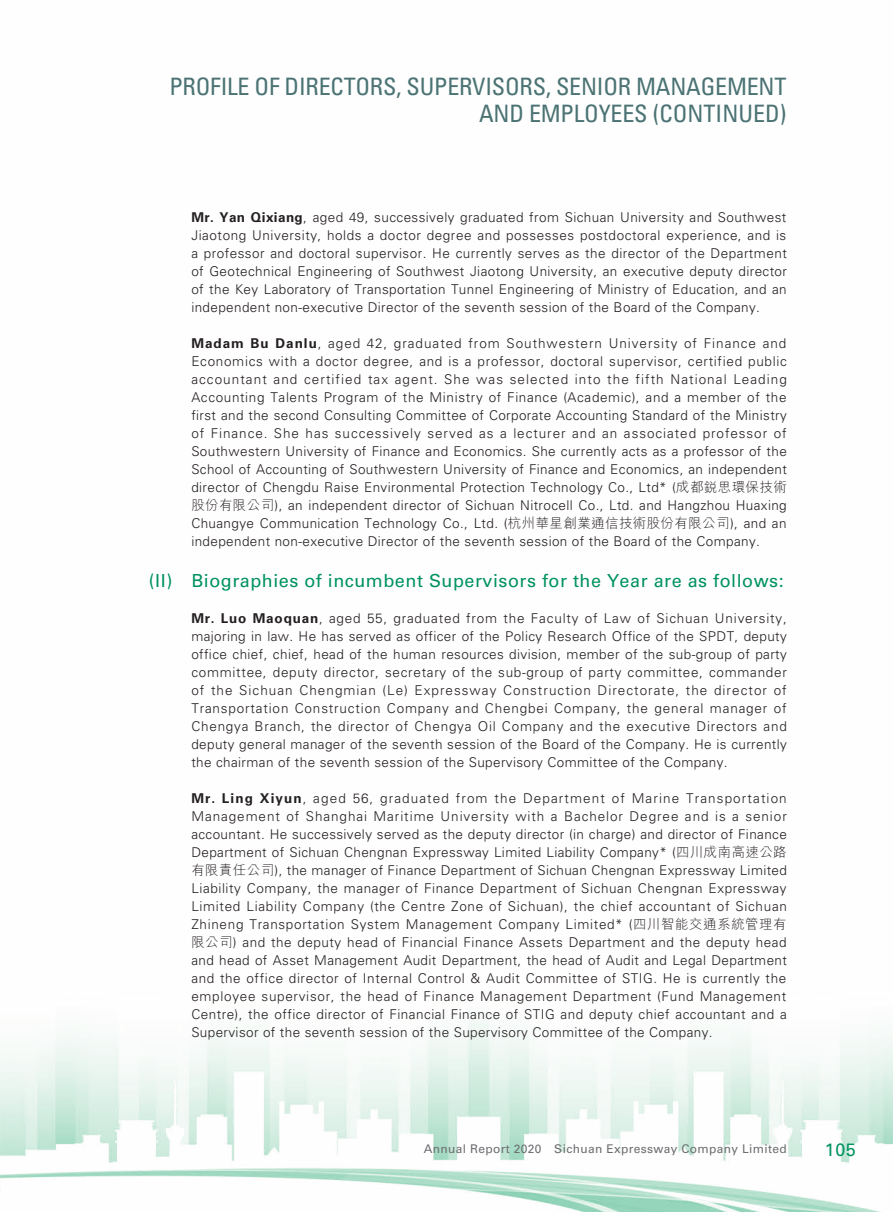
<style>
.page{position:relative;width:893px;height:1212px;background:#fff}
.page>*{position:absolute;margin:0;border:0;box-sizing:border-box;transform-origin:0 0}
.t1{font:condensed 24px/27px "Univers LT Std";letter-spacing:-.01em;color:#4b7373;text-align:right}
.t2{font:18px "Univers LT Std";letter-spacing:.03em;color:#00935f}
.t3{font:300 13.5px/18px "Univers LT Std";letter-spacing:.03em;color:#231f20;text-align:justify}
.t4{font:12px "Univers LT Std";letter-spacing:.03em;color:#6c6d70}
.s1{font-weight:700}
.s2{font-family:"M Hei HK"}
</style>
<div class="page">
<img style="left:0;top:1020px;width:893px;height:192px">
<h1 class="t1" style="left:169px;top:73px;width:619px">PROFILE OF DIRECTORS, SUPERVISORS, SENIOR MANAGEMENT<br>AND EMPLOYEES (CONTINUED)</h1>
<p class="t3" style="left:191px;top:209px;width:597px"><span class="s1">Mr. Yan Qixiang</span>, aged 49, successively graduated from Sichuan University and Southwest Jiaotong University, holds a doctor degree and possesses postdoctoral experience, and is a professor and doctoral supervisor. He currently serves as the director of the Department of Geotechnical Engineering of Southwest Jiaotong University, an executive deputy director of the Key Laboratory of Transportation Tunnel Engineering of Ministry of Education, and an independent non-executive Director of the seventh session of the Board of the Company.</p>
<p class="t3" style="left:191px;top:335px;width:597px"><span class="s1">Madam Bu Danlu</span>, aged 42, graduated from Southwestern University of Finance and Economics with a doctor degree, and is a professor, doctoral supervisor, certified public accountant and certified tax agent. She was selected into the fifth National Leading Accounting Talents Program of the Ministry of Finance (Academic), and a member of the first and the second Consulting Committee of Corporate Accounting Standard of the Ministry of Finance. She has successively served as a lecturer and an associated professor of Southwestern University of Finance and Economics. She currently acts as a professor of the School of Accounting of Southwestern University of Finance and Economics, an independent director of Chengdu Raise Environmental Protection Technology Co., Ltd* (<span class="s2">成都銳思環保技術股份有限公司</span>), an independent director of Sichuan Nitrocell Co., Ltd. and Hangzhou Huaxing Chuangye Communication Technology Co., Ltd. (<span class="s2">杭州華星創業通信技術股份有限公司</span>), and an independent non-executive Director of the seventh session of the Board of the Company.</p>
<h2 class="t2" style="left:149px;top:570px;width:636px">(II) Biographies of incumbent Supervisors for the Year are as follows:</h2>
<p class="t3" style="left:191px;top:609px;width:597px"><span class="s1">Mr. Luo Maoquan</span>, aged 55, graduated from the Faculty of Law of Sichuan University, majoring in law. He has served as officer of the Policy Research Office of the SPDT, deputy office chief, chief, head of the human resources division, member of the sub-group of party committee, deputy director, secretary of the sub-group of party committee, commander of the Sichuan Chengmian (Le) Expressway Construction Directorate, the director of Transportation Construction Company and Chengbei Company, the general manager of Chengya Branch, the director of Chengya Oil Company and the executive Directors and deputy general manager of the seventh session of the Board of the Company. He is currently the chairman of the seventh session of the Supervisory Committee of the Company.</p>
<p class="t3" style="left:191px;top:789px;width:597px"><span class="s1">Mr. Ling Xiyun</span>, aged 56, graduated from the Department of Marine Transportation Management of Shanghai Maritime University with a Bachelor Degree and is a senior accountant. He successively served as the deputy director (in charge) and director of Finance Department of Sichuan Chengnan Expressway Limited Liability Company* (<span class="s2">四川成南高速公路有限責任公司</span>), the manager of Finance Department of Sichuan Chengnan Expressway Limited Liability Company, the manager of Finance Department of Sichuan Chengnan Expressway Limited Liability Company (the Centre Zone of Sichuan), the chief accountant of Sichuan Zhineng Transportation System Management Company Limited* (<span class="s2">四川智能交通系統管理有限公司</span>) and the deputy head of Financial Finance Assets Department and the deputy head and head of Asset Management Audit Department, the head of Audit and Legal Department and the office director of Internal Control &amp; Audit Committee of STIG. He is currently the employee supervisor, the head of Finance Management Department (Fund Management Centre), the office director of Financial Finance of STIG and deputy chief accountant and a Supervisor of the seventh session of the Supervisory Committee of the Company.</p>
<p class="t4" style="left:424px;top:1142px;width:364px">Annual Report 2020 Sichuan Expressway Company Limited</p>
<h2 class="t2" style="left:825px;top:1139px;width:33px">105</h2>
</div>
